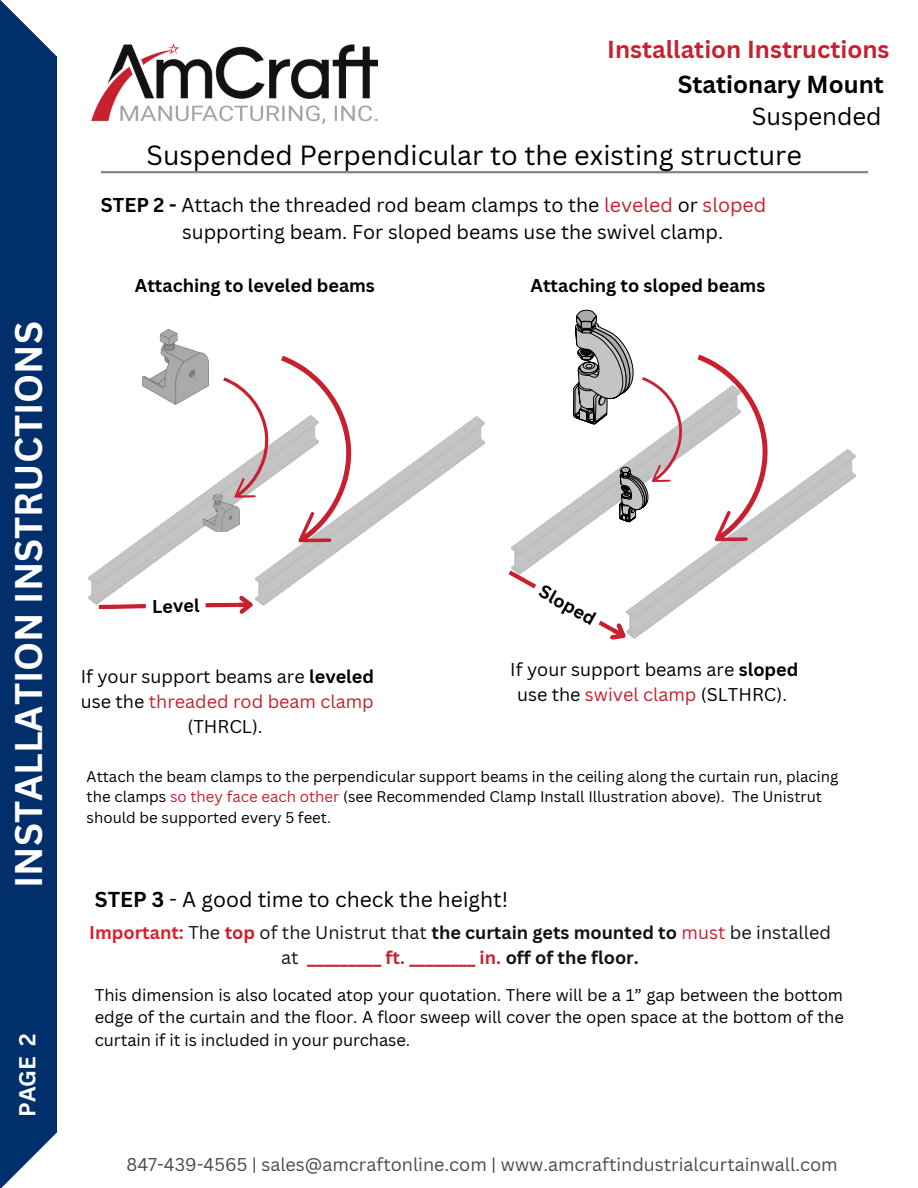
<style>
.page{position:relative;width:918px;height:1188px;background:#fff}
.page>*{position:absolute;margin:0;border:0;box-sizing:border-box;transform-origin:0 0}
.t1{font:700 37.5px "Canva Sans";color:#fff}
.t2{font:27px "Canva Sans";color:#000}
.t3{font:700 24px "Canva Sans";color:#c8202f}
.t4{font:700 24px "Canva Sans";color:#000}
.t5{font:24px "Canva Sans";color:#000}
.t6{font:700 22.5px "Canva Sans";color:#fff}
.t7{font:21px "Canva Sans";color:#000}
.t8{font:19.5px "Canva Sans";color:#000}
.t9{font:18px/24.8px "Canva Sans";color:#000;text-align:center}
.t10{font:700 18px/24.8px "Canva Sans";color:#121212;text-align:center}
.t11{font:18px "Canva Sans";color:#4b4b4b}
.t12{font:700 18px "Canva Sans";color:#000}
.t13{font:16.5px/22.5px "Canva Sans";letter-spacing:-.005em;color:#000;text-align:justify}
.t14{font:15px/20.2px "Canva Sans";color:#000}
.s1{font-weight:700}
.s2{color:#c8202f}
.s3{color:#db1f2a}
.s4{font-weight:400}
.s5{font-weight:400;color:#c8202f}
</style>
<div class="page">
<img style="left:92px;top:44px;width:286px;height:79px">
<hr style="left:101px;top:171px;width:767px;height:2px;background:#868294">
<div style="left:0;top:56px;width:57px;height:1077px;background:#012f6c"></div>
<svg style="left:0;top:0;width:56px;height:56px"></svg>
<svg style="left:0;top:1133px;width:56px;height:55px"></svg>
<img style="left:262px;top:417px;width:223px;height:189px">
<img style="left:511px;top:412px;width:185px;height:158px">
<img style="left:89px;top:479px;width:229px;height:126px">
<img style="left:204px;top:495px;width:18px;height:37px">
<img style="left:143px;top:330px;width:65px;height:75px">
<img style="left:626px;top:450px;width:230px;height:189px">
<svg style="left:99px;top:596px;width:154px;height:18px"></svg>
<svg style="left:508px;top:570px;width:122px;height:70px"></svg>
<svg style="left:573px;top:310px;width:115px;height:212px"></svg>
<svg style="left:696px;top:355px;width:81px;height:189px"></svg>
<svg style="left:222px;top:356px;width:139px;height:189px"></svg>
<p class="t1" style="left:2px;top:888px;width:568px;rotate:-90deg">INSTALLATION INSTRUCTIONS</p>
<p class="t6" style="left:11px;top:1117px;width:86px;rotate:-90deg">PAGE 2</p>
<p class="t3" style="left:607px;top:33px;width:284px">Installation Instructions</p>
<p class="t4" style="left:678px;top:68px;width:208px">Stationary Mount</p>
<p class="t5" style="left:752px;top:99px;width:132px">Suspended</p>
<p class="t2" style="left:147px;top:136px;width:657px">Suspended Perpendicular to the existing structure</p>
<p class="t8" style="left:101px;top:191px;width:667px"><span class="s1">STEP 2 -</span> Attach the threaded rod beam clamps to the <span class="s2">leveled</span> or <span class="s2">sloped</span></p>
<p class="t8" style="left:182px;top:218px;width:543px">supporting beam. For sloped beams use the swivel clamp.</p>
<p class="t12" style="left:135px;top:273px;width:241px">Attaching to leveled beams</p>
<p class="t12" style="left:531px;top:273px;width:236px">Attaching to sloped beams</p>
<p class="t12" style="left:152px;top:594px;width:49px;rotate:-1deg">Level</p>
<p class="t12" style="left:547px;top:579px;width:63px;rotate:29deg">Sloped</p>
<p class="t9" style="left:81px;top:664px;width:295px">If your support beams are <span class="s1">leveled </span>use the <span class="s2">threaded rod beam clamp </span>(THRCL).</p>
<p class="t9" style="left:510px;top:657px;width:290px">If your support beams are <span class="s1">sloped </span>use the <span class="s2">swivel clamp</span> (SLTHRC).</p>
<p class="t14" style="left:87px;top:766px;width:753px">Attach the beam clamps to the perpendicular support beams in the ceiling along the curtain run, placing the clamps <span class="s2">so they face each other</span> (see Recommended Clamp Install Illustration above). The Unistrut should be supported every 5 feet.</p>
<p class="t7" style="left:95px;top:884px;width:415px"><span class="s1">STEP 3</span> - A good time to check the height!</p>
<p class="t10" style="left:89px;top:920px;width:743px"><span class="s3">Important:</span> <span class="s4">The</span> <span class="s2">top</span> <span class="s4">of the Unistrut that</span> the curtain gets mounted to <span class="s5">must</span> <span class="s4">be installed at</span> <span class="s2">_________ ft. ________ in.</span> off of the floor.</p>
<p class="t13" style="left:95px;top:983px;width:751px">This dimension is also located atop your quotation. There will be a 1” gap between the bottom edge of the curtain and the floor. A floor sweep will cover the open space at the bottom of the curtain if it is included in your purchase.</p>
<p class="t11" style="left:127px;top:1152px;width:713px">847-439-4565 | sales@amcraftonline.com | www.amcraftindustrialcurtainwall.com</p>
</div>
